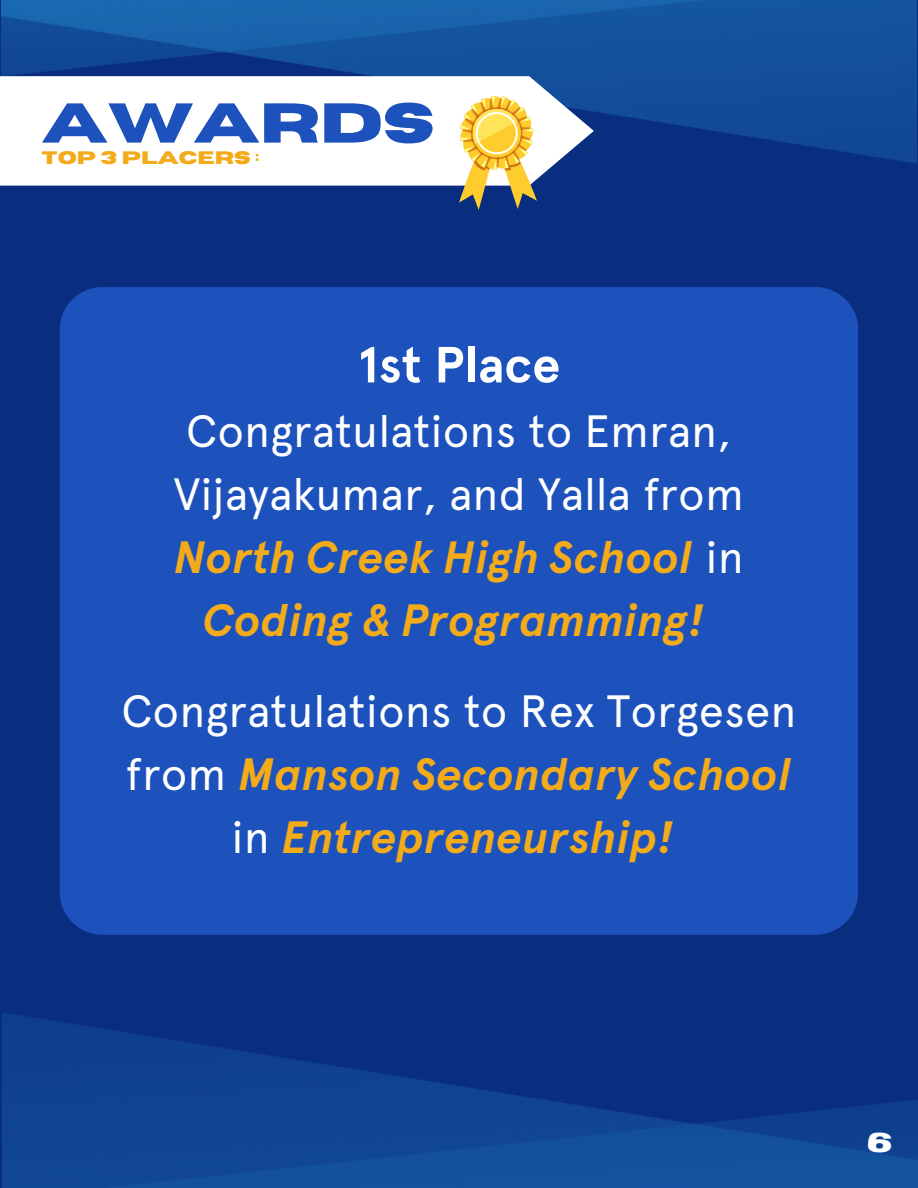
<style>
.page{position:relative;width:918px;height:1188px;background:#0a2e7f}
.page>*{position:absolute;margin:0;border:0;box-sizing:border-box;transform-origin:0 0}
.t1{font:700 56.1px "Horizon";color:#1d52bc}
.t2{font:700 50.7px "Apercu Pro";color:#fff}
.t3{font:45.15px/63px "Apercu Pro";color:#fff;text-align:center}
.t4{font:italic 700 45.15px/63px "Apercu Pro";color:#f4ab19;text-align:center}
.t5{font:700 27px "Horizon";color:#fff}
.t6{font:700 18px "Horizon";color:#f4ab19}
.s1{font-weight:700;font-style:italic;color:#f4ab19}
.s2{font-weight:400;font-style:normal;color:#fff}
</style>
<div class="page">
<img style="left:1px;top:0;width:916px;height:163px">
<img style="left:2px;top:1013px;width:916px;height:175px">
<div style="left:60px;top:287px;width:798px;height:648px;background:#1d52bc;border-radius:43px"></div>
<svg style="left:0;top:76px;width:594px;height:110px;background:#eff2f7"></svg>
<img style="left:459px;top:97px;width:78px;height:112px">
<p class="t1" style="left:42px;top:96px;width:395px">AWARDS</p>
<p class="t6" style="left:42px;top:148px;width:219px">TOP 3 PLACERS :</p>
<p class="t2" style="left:358px;top:334px;width:204px">1st Place</p>
<p class="t3" style="left:174px;top:399px;width:572px">Congratulations to Emran,<br>Vijayakumar, and Yalla from<br><span class="s1">North Creek High School</span> in<br><span class="s1">Coding &amp; Programming!</span></p>
<p class="t4" style="left:122px;top:680px;width:676px"><span class="s2">Congratulations to Rex Torgesen from</span> Manson Secondary School <span class="s2">in</span> Entrepreneurship!</p>
<p class="t5" style="left:867px;top:1129px;width:27px">6</p>
</div>
